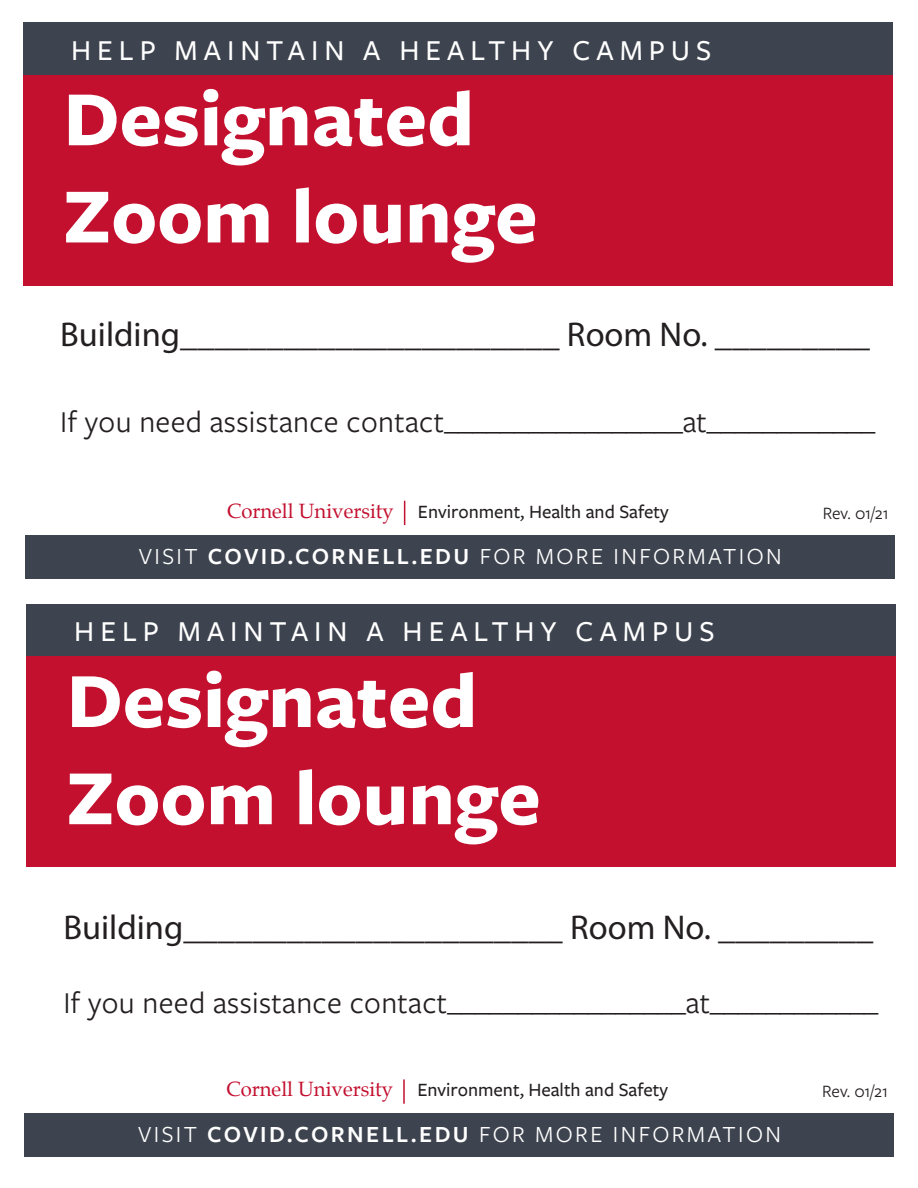
<style>
.page{position:relative;width:918px;height:1188px;background:#fff}
.page>*{position:absolute;margin:0;border:0;box-sizing:border-box;transform-origin:0 0}
.t1{font:700 81px/97.2px "Freight Sans Pro";color:#fff}
.t2{font:34.5px "Myriad Pro";color:#231f20}
.t3{font:31.5px "Freight Sans Pro";letter-spacing:.01em;color:#231f20}
.t4{font:500 30px "Freight Sans Pro";letter-spacing:.2em;color:#fff}
.t5{font:24px "Freight Sans Pro";letter-spacing:.1em;color:#fff}
.t6{font:20.25px "Palatino";color:#c3102f}
.t7{font:500 19.5px "Freight Sans Pro";color:#231f20}
.t8{font:18px "Freight Sans Pro";letter-spacing:-.005em;color:#231f20}
.s1{font-weight:600}
</style>
<div class="page">
<svg style="left:404px;top:501px;width:1px;height:24px"></svg>
<hr style="left:403px;top:1079px;width:2px;height:25px;background:#c3102f">
<div style="left:23px;top:22px;width:870px;height:56px;background:#3e444f"></div>
<div style="left:23px;top:75px;width:870px;height:210px;background:#c3102f"></div>
<div style="left:25px;top:535px;width:870px;height:43px;background:#3e444f"></div>
<div style="left:26px;top:604px;width:870px;height:56px;background:#3e444f"></div>
<div style="left:26px;top:657px;width:870px;height:210px;background:#c3102f"></div>
<div style="left:24px;top:1114px;width:870px;height:43px;background:#3e444f"></div>
<p class="t4" style="left:71px;top:30px;width:642px">HELP MAIN T AIN A HEA L THY CAMPUS</p>
<p class="t1" style="left:64px;top:67px;width:476px">Designated<br>Zoom lounge</p>
<p class="t2" style="left:60px;top:313px;width:811px">Building______________________ Room No. _________</p>
<p class="t3" style="left:60px;top:400px;width:816px">If you need assistance contact_________________at____________</p>
<p class="t6" style="left:227px;top:494px;width:168px">Cornell University</p>
<p class="t7" style="left:418px;top:498px;width:252px">Environment, Health and Safety</p>
<p class="t8" style="left:823px;top:501px;width:67px">Rev. 01/21</p>
<p class="t5" style="left:139px;top:540px;width:645px">VISIT <span class="s1">COVID.CORNELL.EDU</span> FOR MORE INFORMATION</p>
<p class="t4" style="left:74px;top:611px;width:642px">HELP MAIN T AIN A HEA L THY CAMPUS</p>
<p class="t1" style="left:67px;top:649px;width:476px">Designated<br>Zoom lounge</p>
<p class="t2" style="left:64px;top:906px;width:811px">Building______________________ Room No. _________</p>
<p class="t3" style="left:64px;top:982px;width:816px">If you need assistance contact_________________at____________</p>
<p class="t6" style="left:226px;top:1073px;width:168px">Cornell University</p>
<p class="t7" style="left:417px;top:1077px;width:252px">Environment, Health and Safety</p>
<p class="t8" style="left:822px;top:1079px;width:67px">Rev. 01/21</p>
<p class="t5" style="left:138px;top:1118px;width:645px">VISIT <span class="s1">COVID.CORNELL.EDU</span> FOR MORE INFORMATION</p>
</div>
